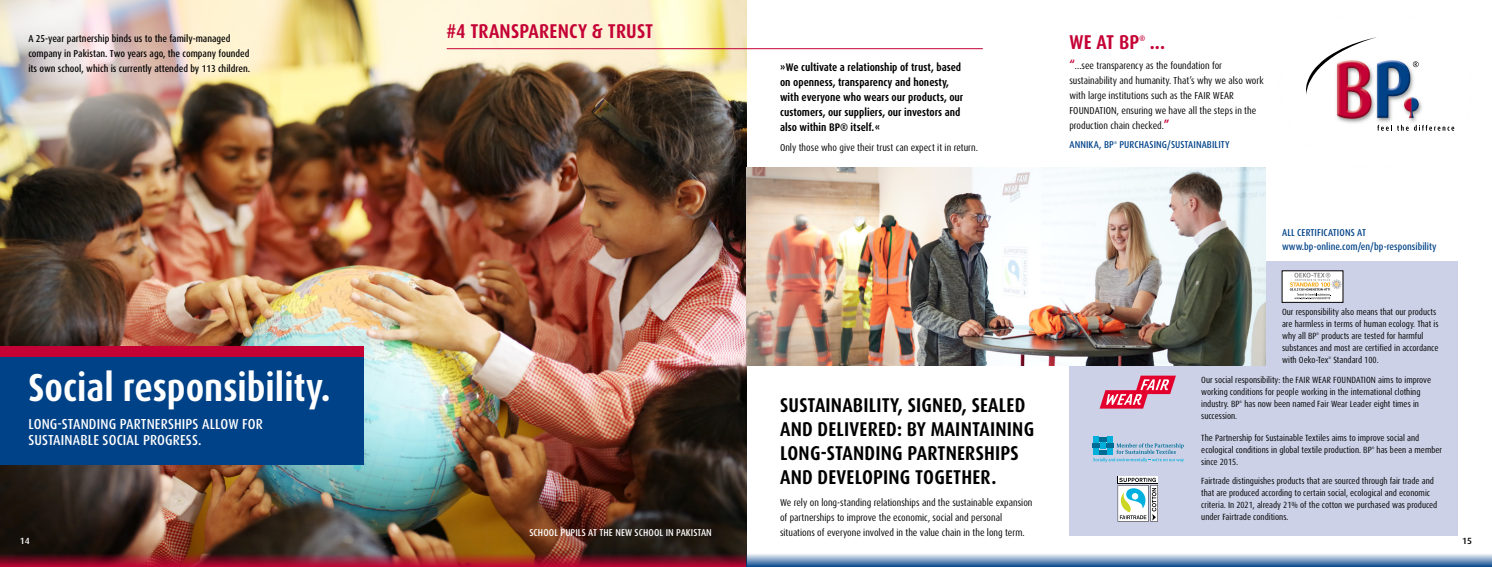
<style>
.page{position:relative;width:1492px;height:567px;background:#fff}
.page>*{position:absolute;margin:0;border:0;box-sizing:border-box;transform-origin:0 0}
.t1{font:700 condensed 39px "Dax OT";color:#fff}
.t2{font:700 condensed 20px/24px "Dax OT";letter-spacing:.01em;color:#000}
.t3{font:700 condensed 20px "Dax OT";letter-spacing:.01em;color:#c50235}
.t4{font:500 condensed 14.5px/16px "Dax OT";letter-spacing:.01em;color:#fff}
.t5{font:700 condensed 11px/15px "Dax OT";color:#000}
.t6{font:condensed 10px/15px "Dax OT";color:#000}
.t7{font:500 condensed 10px/15px "Dax OT";color:#000}
.t8{font:500 condensed 10px/14px "Dax OT";letter-spacing:.01em;color:#004288}
.t9{font:500 condensed 10px "Dax OT";letter-spacing:.01em;color:#fff}
.t10{font:condensed 9px/12px "Dax OT";color:#000}
.t11{font:500 9px "Dax";color:#fff}
.t12{font:500 9px "Dax";color:#000}
.t13{font:700 condensed 8px "Dax OT";color:#c50235}
.t14{font:500 condensed 4px "Dax OT";color:#004288}
.t15{font:condensed 3.6px "Dax OT";color:#000}
.s1{font-weight:700;font-size:12px;color:#c50235}
</style>
<div class="page">
<div style="left:1069px;top:261px;width:388px;height:275px;background:#ccd1e7"></div>
<svg style="left:1117px;top:476px;width:40px;height:2px"></svg>
<svg style="left:1117px;top:478px;width:40px;height:44px;background:#b3c7c5"></svg>
<img style="left:0;top:0;width:746px;height:553px">
<img style="left:746px;top:167px;width:518px;height:199px">
<img style="left:0;top:553px;width:746px;height:14px">
<svg style="left:746px;top:553px;width:745px;height:14px;background:#83a2c4"></svg>
<div style="left:0;top:346px;width:363px;height:11px;background:#c50235"></div>
<div style="left:0;top:357px;width:363px;height:108px;background:#004288"></div>
<img style="left:0;top:0;width:214px;height:187px">
<div style="left:1281px;top:271px;width:61px;height:31px;background:#fff"></div>
<svg style="left:1289px;top:273px;width:52px;height:27px"></svg>
<svg style="left:1099px;top:376px;width:76px;height:33px"></svg>
<svg style="left:1092px;top:436px;width:91px;height:26px"></svg>
<img style="left:1336px;top:37px;width:119px;height:94px">
<svg style="left:1376px;top:125px;width:77px;height:6px"></svg>
<svg style="left:1412px;top:61px;width:6px;height:6px"></svg>
<svg style="left:1306px;top:37px;width:70px;height:57px"></svg>
<hr style="left:446px;top:48px;width:536px;height:1px;background:#c50235">
<p class="t7" style="left:28px;top:31px;width:223px">A 25-year partnership binds us to the family-managed company in Pakistan. Two years ago, the company founded its own school, which is currently attended by 113 children.</p>
<h2 class="t3" style="left:446px;top:18px;width:208px">#4 TRANSPARENCY &amp; TRUST</h2>
<p class="t5" style="left:780px;top:60px;width:185px">»We cultivate a relationship of trust, based on openness, transparency and honesty, with everyone who wears our products, our customers, our suppliers, our investors and also within BP® itself.«</p>
<p class="t6" style="left:780px;top:141px;width:199px">Only those who give their trust can expect it in return.</p>
<h2 class="t3" style="left:1069px;top:30px;width:71px">WE AT BP</h2>
<p class="t13" style="left:1139px;top:33px;width:7px">®</p>
<h2 class="t3" style="left:1149px;top:30px;width:17px">...</h2>
<p class="t6" style="left:1069px;top:58px;width:196px"><span class="s1">“</span>...see transparency as the foundation for sustainability and humanity. That’s why we also work with large institutions such as the FAIR WEAR FOUNDATION, ensuring we have all the steps in the production chain checked.<span class="s1">”</span></p>
<p class="t8" style="left:1069px;top:138px;width:46px">ANNIKA, BP</p>
<p class="t14" style="left:1113px;top:140px;width:4px">®</p>
<p class="t8" style="left:1119px;top:138px;width:111px">PURCHASING/SUSTAINABILITY</p>
<p class="t8" style="left:1281px;top:226px;width:156px">ALL CERTIFICATIONS AT www.bp-online.com/en/bp-responsibility</p>
<p class="t10" style="left:1281px;top:306px;width:158px">Our responsibility also means that our products are harmless in terms of human ecology. That is why all BP</p>
<p class="t10" style="left:1281px;top:330px;width:158px;text-indent:39px">products are tested for harmful substances and most are certified in accordance with Oeko-Tex</p>
<p class="t15" style="left:1316px;top:331px;width:4px">®</p>
<p class="t15" style="left:1328px;top:355px;width:4px">®</p>
<p class="t10" style="left:1333px;top:354px;width:47px">Standard 100.</p>
<h1 class="t1" style="left:28px;top:363px;width:303px">Social responsibility.</h1>
<h3 class="t4" style="left:28px;top:416px;width:236px">LONG-STANDING PARTNERSHIPS ALLOW FOR<br>SUSTAINABLE SOCIAL PROGRESS.</h3>
<p class="t10" style="left:1200px;top:374px;width:231px">Our social responsibility: the FAIR WEAR FOUNDATION aims to improve working conditions for people working in the international clothing industry. BP</p>
<h2 class="t2" style="left:780px;top:393px;width:256px">SUSTAINABILITY, SIGNED, SEALED<br>AND DELIVERED: BY MAINTAINING<br>LONG-STANDING PARTNERSHIPS<br>AND DEVELOPING TOGETHER.</h2>
<p class="t6" style="left:780px;top:495px;width:254px">We rely on long-standing relationships and the sustainable expansion of partnerships to improve the economic, social and personal situations of everyone involved in the value chain in the long term.</p>
<p class="t15" style="left:1239px;top:399px;width:4px">®</p>
<p class="t10" style="left:1244px;top:398px;width:176px">has now been named Fair Wear Leader eight times in</p>
<p class="t10" style="left:1200px;top:410px;width:38px">succession.</p>
<p class="t10" style="left:1200px;top:432px;width:219px">The Partnership for Sustainable Textiles aims to improve social and ecological conditions in global textile production. BP</p>
<p class="t15" style="left:1371px;top:446px;width:4px">®</p>
<p class="t10" style="left:1376px;top:444px;width:67px">has been a member</p>
<p class="t10" style="left:1200px;top:456px;width:39px">since 2015.</p>
<p class="t10" style="left:1200px;top:475px;width:237px">Fairtrade distinguishes products that are sourced through fair trade and that are produced according to certain social, ecological and economic criteria. In 2021, already 21% of the cotton we purchased was produced under Fairtrade conditions.</p>
<p class="t9" style="left:529px;top:526px;width:184px">SCHOOL PUPILS AT THE NEW SCHOOL IN PAKISTAN</p>
<p class="t11" style="left:20px;top:536px;width:11px">14</p>
<p class="t12" style="left:1461px;top:536px;width:11px">15</p>
</div>
